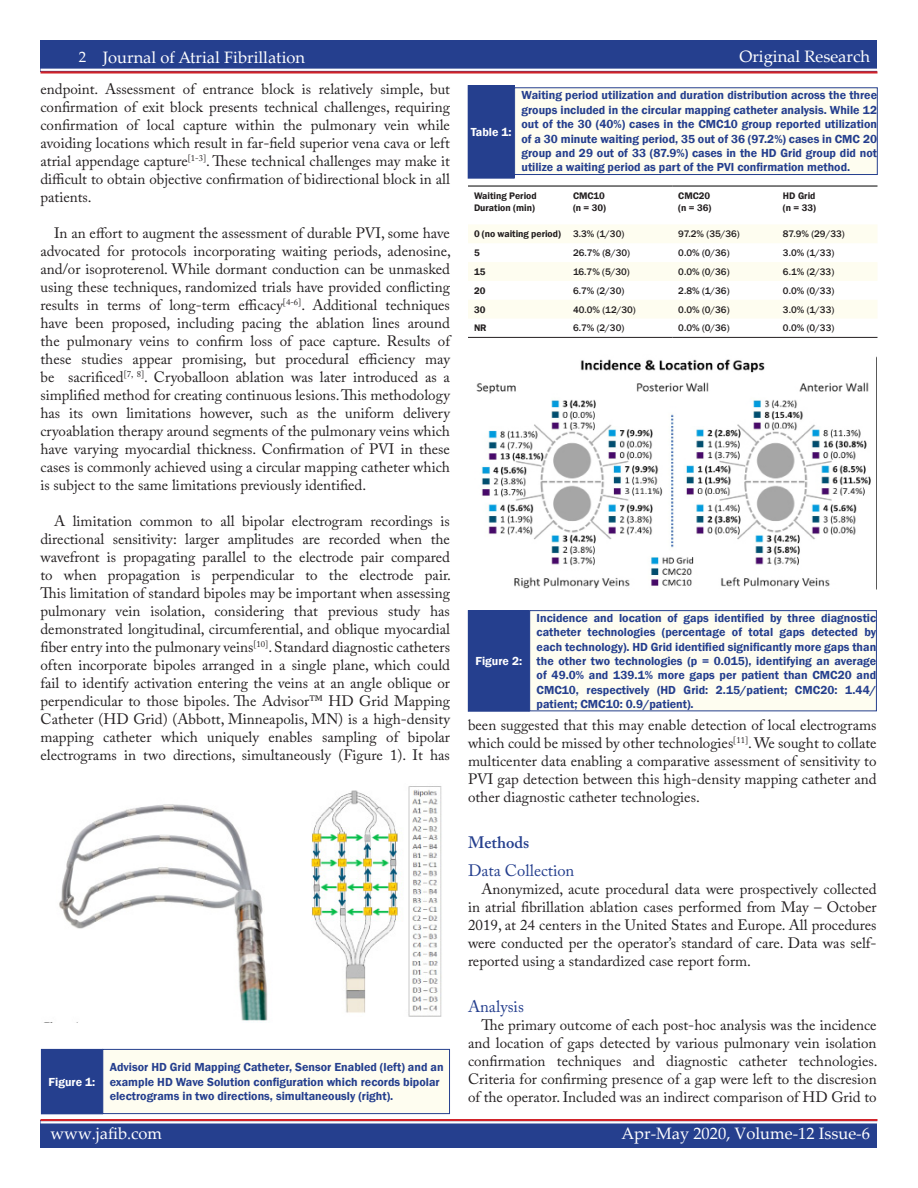
<style>
.page{position:relative;width:918px;height:1188px;background:#fff}
.page>*{position:absolute;margin:0;border:0;box-sizing:border-box;transform-origin:0 0}
.white_header_for_blu{font:16.5px "Palatino Linotype";color:#fff}
._11_Body_Header{font:16.5px "Adobe Caslon Pro";color:#253f8e}
._11_Body_Header-2{font:600 16.5px "Adobe Caslon Pro";color:#253f8e}
._10_Body_Text{font:15px/18px "Adobe Caslon Pro";color:#231f20;text-align:justify}
.white_header_for_blu-2{font:15px "Palatino Linotype";color:#fff}
.Figure_Title{font:600 12px/14.4px "Franklin Gothic";color:#253f8e;text-align:justify}
.Figure{font:600 12px "Franklin Gothic";color:#fff}
.Table_header_row{font:500 9.75px "Franklin Gothic";color:#231f20}
.Table_header_row-2{font:600 9.75px/11.7px "Franklin Gothic";color:#231f20}
</style>
<div class="page">
<div style="left:40px;top:1120px;width:838px;height:28px;background:#253f8e"></div>
<hr style="left:40px;top:1119px;width:838px;height:2px;background:#d1232a">
<hr style="left:40px;top:1121px;width:838px;height:3px;background:#fff">
<div style="left:40px;top:40px;width:838px;height:32px;background:#253f8e"></div>
<hr style="left:40px;top:71px;width:838px;height:3px;background:#d1232a">
<hr style="left:40px;top:69px;width:838px;height:2px;background:#fff">
<div style="left:468px;top:86px;width:46px;height:92px;background:#253f8e"></div>
<div style="left:515px;top:88px;width:362px;height:87px;background:#fefdf0"></div>
<div style="left:514px;top:88px;width:364px;height:87px;border:1px solid #253f8e"></div>
<svg style="left:468px;top:336px;width:410px;height:1px"></svg>
<svg style="left:468px;top:225px;width:409px;height:93px"></svg>
<hr style="left:468px;top:186px;width:99px;height:1px;background:#000">
<hr style="left:567px;top:186px;width:105px;height:1px;background:#000">
<hr style="left:672px;top:186px;width:105px;height:1px;background:#000">
<hr style="left:777px;top:186px;width:101px;height:1px;background:#000">
<hr style="left:468px;top:337px;width:99px;height:1px;background:#231f20">
<hr style="left:567px;top:337px;width:105px;height:1px;background:#231f20">
<hr style="left:672px;top:337px;width:105px;height:1px;background:#231f20">
<hr style="left:777px;top:337px;width:101px;height:1px;background:#231f20">
<img style="left:59px;top:786px;width:383px;height:235px">
<div style="left:41px;top:1049px;width:61px;height:65px;background:#253f8e"></div>
<div style="left:41px;top:1049px;width:62px;height:65px;border:1px solid #253f8e"></div>
<div style="left:103px;top:1049px;width:347px;height:65px;background:#fefdf0"></div>
<div style="left:103px;top:1049px;width:347px;height:65px;border:1px solid #253f8e"></div>
<img style="left:476px;top:359px;width:395px;height:230px">
<div style="left:468px;top:611px;width:61px;height:100px;background:#253f8e"></div>
<div style="left:530px;top:611px;width:346px;height:100px;background:#fefdf0"></div>
<div style="left:529px;top:610px;width:348px;height:101px;border:1px solid #253f8e"></div>
<p class="white_header_for_blu-2" style="left:79px;top:46px;width:9px">2</p>
<p class="white_header_for_blu" style="left:103px;top:48px;width:204px">Journal of Atrial Fibrillation</p>
<p class="white_header_for_blu" style="left:739px;top:45px;width:132px">Original Research</p>
<p class="white_header_for_blu" style="left:746px;top:47px;width:125px">Featured Review</p>
<p class="_10_Body_Text" style="left:40px;top:80px;width:411px">endpoint. Assessment of entrance block is relatively simple, but confirmation of exit block presents technical challenges, requiring confirmation of local capture within the pulmonary vein while avoiding locations which result in far-field superior vena cava or left atrial appendage capture<sup>[1-3]</sup>. These technical challenges may make it difficult to obtain objective confirmation of bidirectional block in all patients.</p>
<p class="_10_Body_Text" style="left:40px;top:224px;width:412px;text-indent:14px">In an effort to augment the assessment of durable PVI, some have advocated for protocols incorporating waiting periods, adenosine, and/or isoproterenol. While dormant conduction can be unmasked using these techniques, randomized trials have provided conflicting results in terms of long-term efficacy<sup>[4-6]</sup>. Additional techniques have been proposed, including pacing the ablation lines around the pulmonary veins to confirm loss of pace capture. Results of these studies appear promising, but procedural efficiency may be sacrificed<sup>[7,</sup> <sup>8]</sup>. Cryoballoon ablation was later introduced as a simplified method for creating continuous lesions. This methodology has its own limitations however, such as the uniform delivery cryoablation therapy around segments of the pulmonary veins which have varying myocardial thickness. Confirmation of PVI in these cases is commonly achieved using a circular mapping catheter which is subject to the same limitations previously identified.</p>
<p class="_10_Body_Text" style="left:40px;top:512px;width:412px;text-indent:14px">A limitation common to all bipolar electrogram recordings is directional sensitivity: larger amplitudes are recorded when the wavefront is propagating parallel to the electrode pair compared to when propagation is perpendicular to the electrode pair.<br>This limitation of standard bipoles may be important when assessing pulmonary vein isolation, considering that previous study has demonstrated longitudinal, circumferential, and oblique myocardial fiber entry into the pulmonary veins<sup>[10]</sup>. Standard diagnostic catheters often incorporate bipoles arranged in a single plane, which could fail to identify activation entering the veins at an angle oblique or perpendicular to those bipoles. The Advisor™ HD Grid Mapping Catheter (HD Grid) (Abbott, Minneapolis, MN) is a high-density mapping catheter which uniquely enables sampling of bipolar electrograms in two directions, simultaneously (Figure 1). It has</p>
<p class="Figure" style="left:49px;top:1074px;width:48px">Figure 1:</p>
<p class="Figure_Title" style="left:110px;top:1060px;width:335px;text-align:left">Advisor HD Grid Mapping Catheter, Sensor Enabled (left) and an example HD Wave Solution configuration which records bipolar electrograms in two directions, simultaneously (right).</p>
<p class="Figure_Title" style="left:522px;top:88px;width:357px">Waiting period utilization and duration distribution across the three groups included in the circular mapping catheter analysis. While 12 out of the 30 (40%) cases in the CMC10 group reported utilization of a 30 minute waiting period, 35 out of 36 (97.2%) cases in CMC 20 group and 29 out of 33 (87.9%) cases in the HD Grid group did not utilize a waiting period as part of the PVI confirmation method.</p>
<p class="Table_header_row-2" style="left:474px;top:190px;width:64px">Waiting Period<br>Duration (min)</p>
<p class="Table_header_row-2" style="left:573px;top:190px;width:33px">CMC10</p>
<p class="Figure" style="left:471px;top:125px;width:42px">Table 1:</p>
<p class="Table_header_row-2" style="left:783px;top:190px;width:34px">HD Grid</p>
<p class="Table_header_row-2" style="left:783px;top:202px;width:35px">(n = 33)</p>
<p class="Table_header_row-2" style="left:678px;top:190px;width:34px">CMC20</p>
<p class="Table_header_row-2" style="left:678px;top:202px;width:35px">(n = 36)</p>
<p class="Table_header_row-2" style="left:573px;top:202px;width:35px">(n = 30)</p>
<p class="Table_header_row-2" style="left:474px;top:228px;width:88px">0 (no waiting period)</p>
<p class="Table_header_row" style="left:573px;top:228px;width:53px">3.3% (1/30)</p>
<p class="Table_header_row" style="left:678px;top:228px;width:63px">97.2% (35/36)</p>
<p class="Table_header_row" style="left:783px;top:228px;width:63px">87.9% (29/33)</p>
<p class="Table_header_row-2" style="left:474px;top:247px;width:7px">5</p>
<p class="Table_header_row" style="left:573px;top:247px;width:58px">26.7% (8/30)</p>
<p class="Table_header_row" style="left:678px;top:247px;width:53px">0.0% (0/36)</p>
<p class="Table_header_row" style="left:783px;top:247px;width:53px">3.0% (1/33)</p>
<p class="Table_header_row-2" style="left:474px;top:266px;width:13px">15</p>
<p class="Table_header_row" style="left:573px;top:266px;width:58px">16.7% (5/30)</p>
<p class="Table_header_row" style="left:678px;top:266px;width:53px">0.0% (0/36)</p>
<p class="Table_header_row" style="left:783px;top:266px;width:53px">6.1% (2/33)</p>
<p class="Table_header_row-2" style="left:474px;top:285px;width:13px">20</p>
<p class="Table_header_row" style="left:573px;top:284px;width:53px">6.7% (2/30)</p>
<p class="Table_header_row" style="left:678px;top:284px;width:53px">2.8% (1/36)</p>
<p class="Table_header_row" style="left:783px;top:284px;width:53px">0.0% (0/33)</p>
<p class="Table_header_row-2" style="left:474px;top:304px;width:13px">30</p>
<p class="Table_header_row" style="left:573px;top:303px;width:64px">40.0% (12/30)</p>
<p class="Table_header_row" style="left:678px;top:303px;width:53px">0.0% (0/36)</p>
<p class="Table_header_row" style="left:783px;top:303px;width:53px">3.0% (1/33)</p>
<p class="Table_header_row-2" style="left:474px;top:322px;width:14px">NR</p>
<p class="Table_header_row" style="left:573px;top:322px;width:53px">6.7% (2/30)</p>
<p class="Table_header_row" style="left:678px;top:322px;width:53px">0.0% (0/36)</p>
<p class="Table_header_row" style="left:783px;top:322px;width:53px">0.0% (0/33)</p>
<p class="Figure_Title" style="left:537px;top:611px;width:341px">Incidence and location of gaps identified by three diagnostic catheter technologies (percentage of total gaps detected by each technology). HD Grid identified significantly more gaps than the other two technologies (p = 0.015), identifying an average of 49.0% and 139.1% more gaps per patient than CMC20 and CMC10, respectively (HD Grid: 2.15/patient; CMC20: 1.44/ patient; CMC10: 0.9/patient).</p>
<p class="_10_Body_Text" style="left:468px;top:716px;width:410px">been suggested that this may enable detection of local electrograms which could be missed by other technologies<sup>[11]</sup>. We sought to collate multicenter data enabling a comparative assessment of sensitivity to PVI gap detection between this high-density mapping catheter and other diagnostic catheter technologies.</p>
<p class="_11_Body_Header-2" style="left:468px;top:833px;width:63px">Methods</p>
<p class="_11_Body_Header" style="left:468px;top:860px;width:108px">Data Collection</p>
<p class="_10_Body_Text" style="left:468px;top:880px;width:410px;text-indent:14px">Anonymized, acute procedural data were prospectively collected in atrial fibrillation ablation cases performed from May – October 2019, at 24 centers in the United States and Europe. All procedures were conducted per the operator’s standard of care. Data was self&shy;reported using a standardized case report form.</p>
<p class="_11_Body_Header" style="left:468px;top:996px;width:57px">Analysis</p>
<p class="_10_Body_Text" style="left:468px;top:1015px;width:411px;text-indent:14px">The primary outcome of each post-hoc analysis was the incidence and location of gaps detected by various pulmonary vein isolation confirmation techniques and diagnostic catheter technologies.<br>Criteria for confirming presence of a gap were left to the discresion of the operator. Included was an indirect comparison of HD Grid to</p>
<p class="Figure" style="left:475px;top:654px;width:48px">Figure 2:</p>
<p class="white_header_for_blu" style="left:51px;top:1122px;width:113px">www.jafib.com</p>
<p class="white_header_for_blu" style="left:621px;top:1122px;width:250px">Apr-May 2020, Volume-12 Issue-6</p>
</div>
